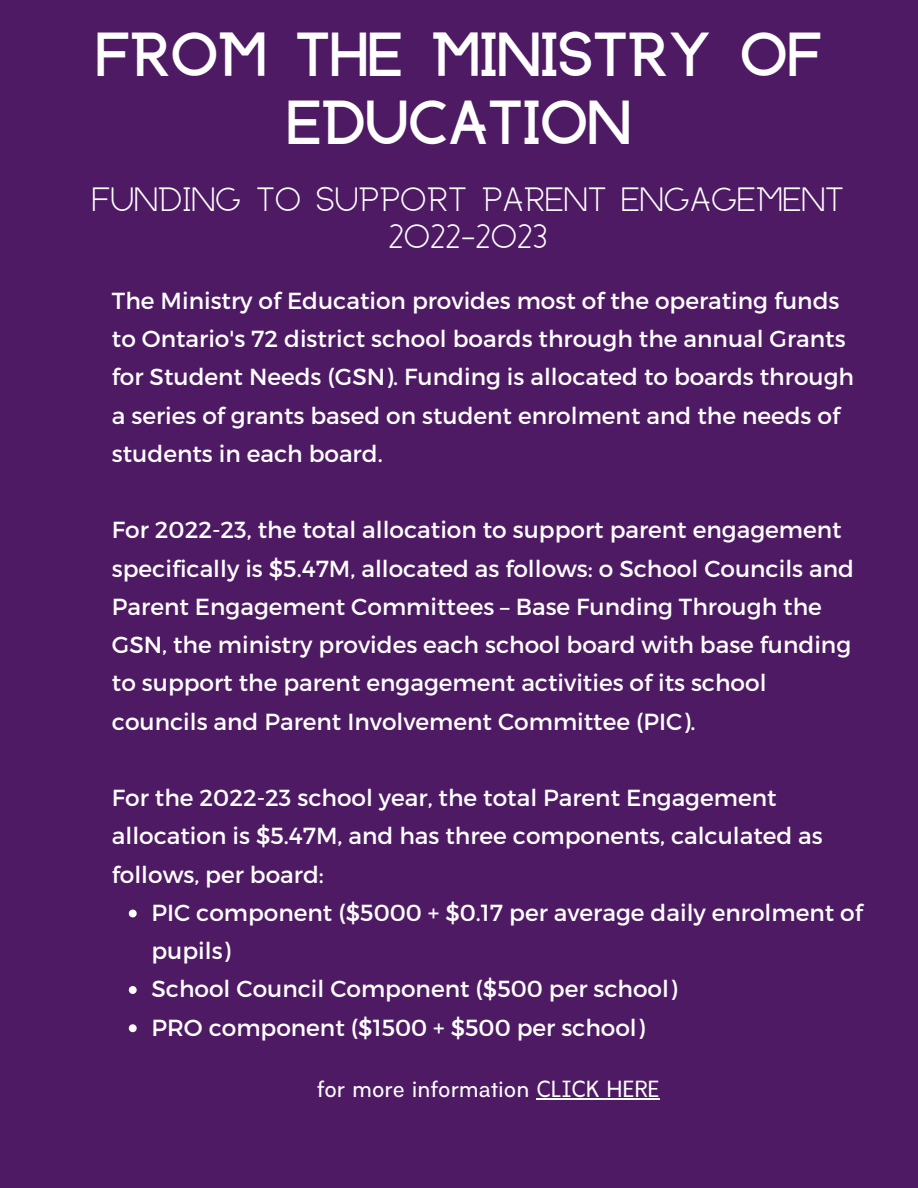
<style>
.page{position:relative;width:918px;height:1188px;background:#4f1a64}
.page>*{position:absolute;margin:0;border:0;box-sizing:border-box;transform-origin:0 0}
.t1{font:900 48.75px/67.5px "Anchorage";color:#fff;text-align:center}
.t2{font:27px/37.2px "Anchorage";color:#fff;text-align:center}
.t3{font:23.25px/38.2px "Montserrat";color:#fff}
.t4{font:500 21.75px "Amicale";color:#fff}
</style>
<div class="page">
<svg style="left:129px;top:910px;width:8px;height:7px"></svg>
<svg style="left:129px;top:986px;width:8px;height:8px"></svg>
<svg style="left:129px;top:1024px;width:8px;height:8px"></svg>
<hr style="left:536px;top:1099px;width:124px;height:1px;background:#fff">
<h1 class="t1" style="left:96px;top:29px;width:728px">FROM THE MINISTRY OF<br>EDUCATION</h1>
<p class="t2" style="left:92px;top:185px;width:754px">FUNDING TO SUPPORT PARENT ENGAGEMENT<br>2022-2023</p>
<p class="t3" style="left:112px;top:280px;width:744px">The Ministry of Education provides most of the operating funds to Ontario's 72 district school boards through the annual Grants for Student Needs (GSN). Funding is allocated to boards through a series of grants based on student enrolment and the needs of students in each board.</p>
<p class="t3" style="left:112px;top:510px;width:744px">For 2022-23, the total allocation to support parent engagement specifically is $5.47M, allocated as follows: o School Councils and Parent Engagement Committees – Base Funding Through the GSN, the ministry provides each school board with base funding to support the parent engagement activities of its school councils and Parent Involvement Committee (PIC).</p>
<p class="t3" style="left:112px;top:777px;width:712px">For the 2022-23 school year, the total Parent Engagement allocation is $5.47M, and has three components, calculated as follows, per board:</p>
<p class="t3" style="left:151px;top:892px;width:713px">PIC component ($5000 + $0.17 per average daily enrolment of pupils)<br>School Council Component ($500 per school)<br>PRO component ($1500 + $500 per school)</p>
<p class="t4" style="left:317px;top:1081px;width:344px">for more information CLICK HERE</p>
</div>
